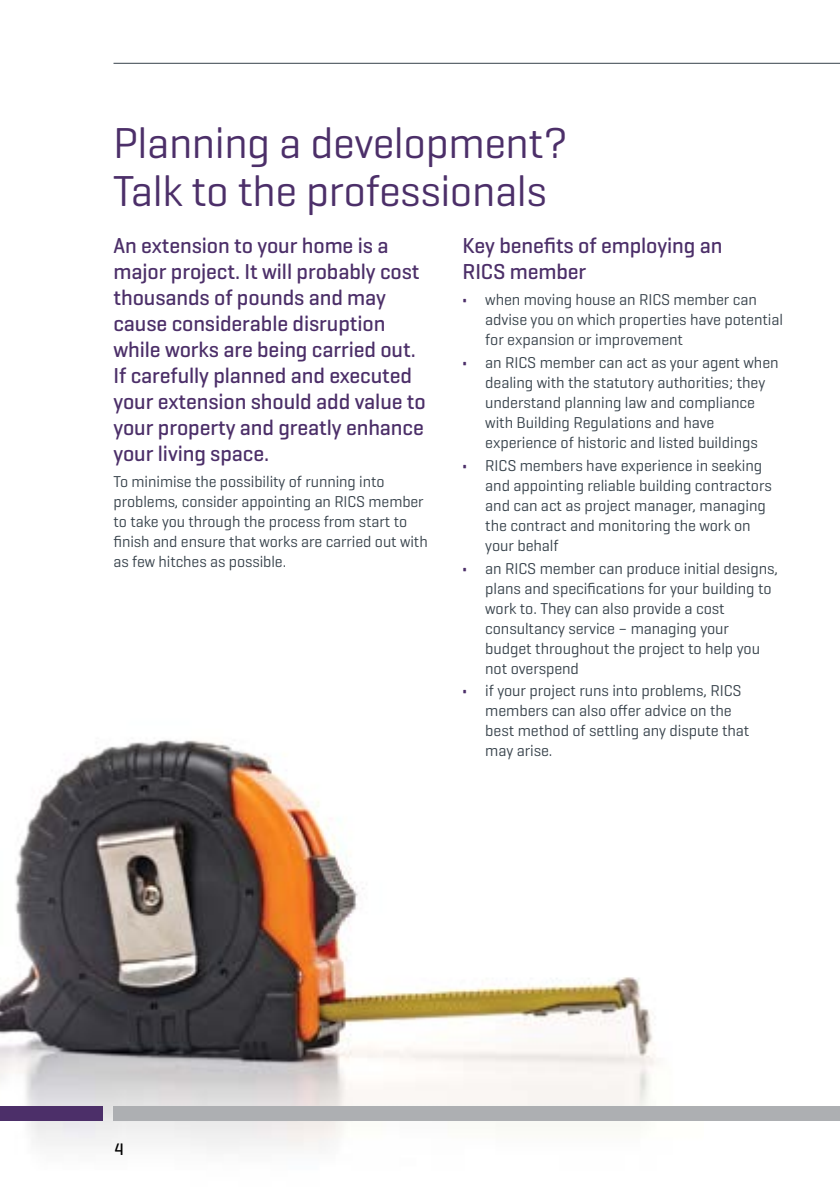
<style>
.page{position:relative;width:840px;height:1191px;background:#fff}
.page>*{position:absolute;margin:0;border:0;box-sizing:border-box;transform-origin:0 0}
.t1{font:44px/48px "Geogrotesque";letter-spacing:-.01em;color:#4c2f69}
.t2{font:500 22px/26px "Geogrotesque";letter-spacing:-.005em;color:#4c2f69}
.t3{font:500 17px "Geogrotesque";color:#000}
.t4{font:16px/20px "Geogrotesque";letter-spacing:-.005em;color:#37424b}
.s1{font-weight:700;color:#4c2f69}
</style>
<div class="page">
<img style="left:0;top:740px;width:703px;height:409px">
<hr style="left:113px;top:63px;width:726px;height:1px;background:#37424b">
<div style="left:113px;top:1106px;width:726px;height:14px;background:#adafb2"></div>
<div style="left:0;top:1106px;width:103px;height:14px;background:#4c2f69"></div>
<h1 class="t1" style="left:113px;top:117px;width:456px">Planning a development?<br>Talk to the professionals</h1>
<p class="t2" style="left:113px;top:232px;width:313px">An extension to your home is a major project. It will probably cost thousands of pounds and may cause considerable disruption while works are being carried out.<br>If carefully planned and executed your extension should add value to your property and greatly enhance your living space.</p>
<p class="t4" style="left:113px;top:471px;width:315px">To minimise the possibility of running into problems, consider appointing an RICS member to take you through the process from start to finish and ensure that works are carried out with as few hitches as possible.</p>
<h2 class="t2" style="left:462px;top:232px;width:261px">Key benefits of employing an<br>RICS member</h2>
<p class="t4" style="left:485px;top:289px;width:299px;text-indent:-23px"><span class="s1">•</span> when moving house an RICS member can advise you on which properties have potential for expansion or improvement</p>
<p class="t4" style="left:485px;top:352px;width:295px;text-indent:-23px"><span class="s1">•</span> an RICS member can act as your agent when dealing with the statutory authorities; they understand planning law and compliance with Building Regulations and have experience of historic and listed buildings</p>
<p class="t4" style="left:485px;top:455px;width:288px;text-indent:-23px"><span class="s1">•</span> RICS members have experience in seeking and appointing reliable building contractors and can act as project manager, managing the contract and monitoring the work on your behalf</p>
<p class="t4" style="left:485px;top:557px;width:294px;text-indent:-23px"><span class="s1">•</span> an RICS member can produce initial designs, plans and specifications for your building to work to. They can also provide a cost consultancy service – managing your budget throughout the project to help you not overspend</p>
<p class="t4" style="left:485px;top:680px;width:265px;text-indent:-23px"><span class="s1">•</span> if your project runs into problems, RICS members can also offer advice on the best method of settling any dispute that may arise.</p>
<p class="t3" style="left:114px;top:1138px;width:11px">4</p>
</div>
